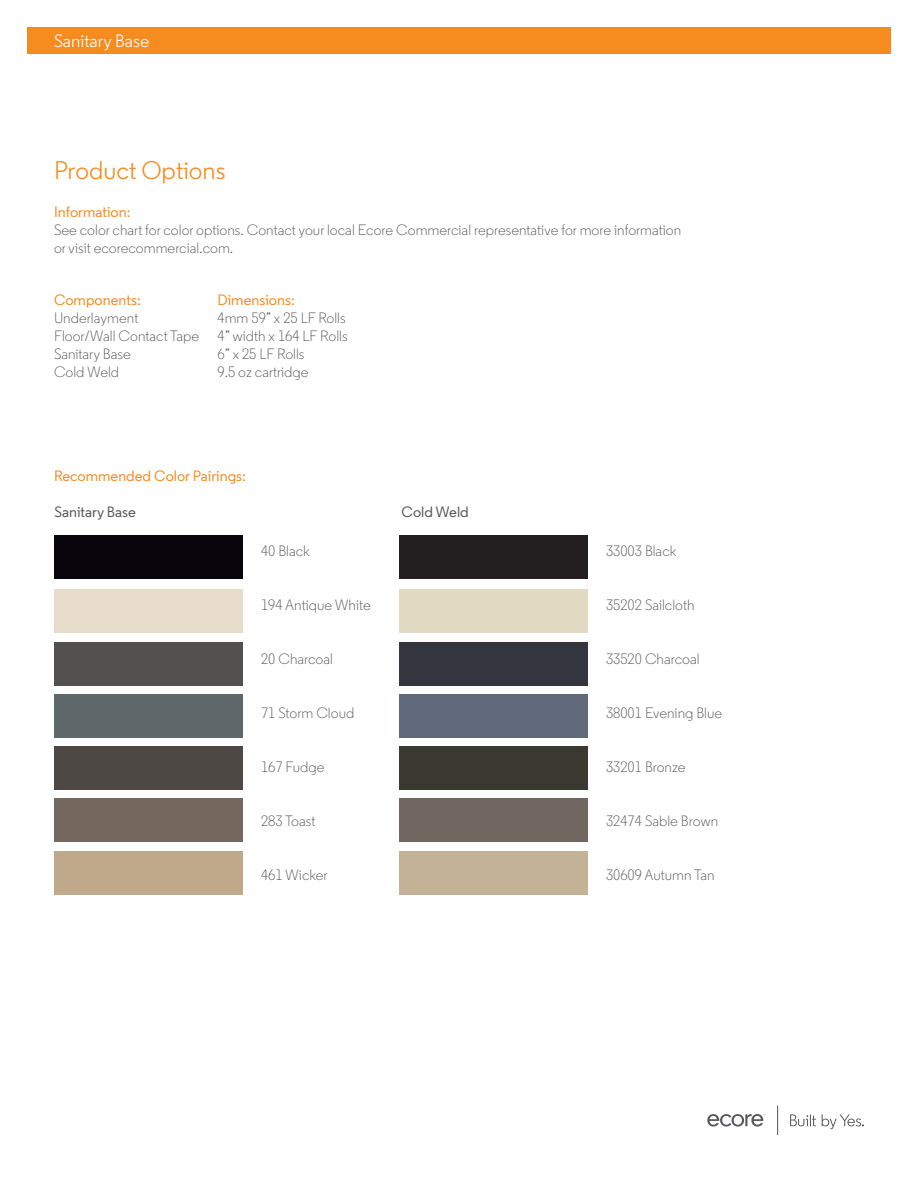
<style>
.page{position:relative;width:918px;height:1188px;background:#fff}
.page>*{position:absolute;margin:0;border:0;box-sizing:border-box;transform-origin:0 0}
.t1{font:25.5px "Regular";color:#f68b1f}
.t2{font:18px "Regular";color:#fff}
.t3{font:300 15px/18px "Regular";color:#56575a}
.t4{font:500 15px "Regular";color:#f68b1f}
.t5{font:500 15px "Regular";color:#56575a}
.s1{font-weight:500;color:#f68b1f}
</style>
<div class="page">
<div style="left:27px;top:27px;width:864px;height:27px;background:#f68b1f"></div>
<svg style="left:790px;top:1114px;width:26px;height:12px"></svg>
<svg style="left:822px;top:1114px;width:42px;height:15px"></svg>
<svg style="left:707px;top:1114px;width:58px;height:13px"></svg>
<svg style="left:777px;top:1106px;width:1px;height:29px"></svg>
<div style="left:54px;top:536px;width:189px;height:43px;background:#08060c"></div>
<div style="left:399px;top:536px;width:189px;height:43px;background:#231f20"></div>
<div style="left:54px;top:589px;width:189px;height:44px;background:#e7dcc9"></div>
<div style="left:399px;top:589px;width:189px;height:44px;background:#e3dac3"></div>
<div style="left:54px;top:642px;width:189px;height:43px;background:#52514f"></div>
<div style="left:399px;top:642px;width:189px;height:43px;background:#343740"></div>
<div style="left:54px;top:694px;width:189px;height:44px;background:#5e686b"></div>
<div style="left:399px;top:694px;width:189px;height:44px;background:#616a7b"></div>
<div style="left:54px;top:746px;width:189px;height:44px;background:#4e4845"></div>
<div style="left:399px;top:746px;width:189px;height:44px;background:#3a392f"></div>
<div style="left:54px;top:799px;width:189px;height:43px;background:#74685e"></div>
<div style="left:399px;top:799px;width:189px;height:43px;background:#726760"></div>
<div style="left:54px;top:851px;width:189px;height:44px;background:#c0a88b"></div>
<div style="left:399px;top:851px;width:189px;height:44px;background:#c3b296"></div>
<p class="t2" style="left:54px;top:29px;width:97px">Sanitary Base</p>
<p class="t1" style="left:54px;top:154px;width:173px">Product Options</p>
<p class="t4" style="left:54px;top:202px;width:78px">Information:</p>
<p class="t3" style="left:54px;top:221px;width:629px">See color chart for color options. Contact your local Ecore Commercial representative for more information or visit ecorecommercial.com.</p>
<p class="t3" style="left:54px;top:291px;width:147px"><span class="s1">Components:<br></span>Underlayment<br>Floor/Wall Contact Tape<br>Sanitary Base</p>
<p class="t3" style="left:54px;top:363px;width:67px">Cold Weld</p>
<p class="t3" style="left:218px;top:291px;width:130px"><span class="s1">Dimensions:<br></span>4mm 59” x 25 LF Rolls</p>
<p class="t3" style="left:218px;top:327px;width:132px">4” width x 164 LF Rolls</p>
<p class="t3" style="left:218px;top:345px;width:88px">6” x 25 LF Rolls</p>
<p class="t3" style="left:218px;top:363px;width:93px">9.5 oz cartridge</p>
<p class="t4" style="left:54px;top:466px;width:194px">Recommended Color Pairings:</p>
<p class="t5" style="left:55px;top:503px;width:83px">Sanitary Base</p>
<p class="t5" style="left:402px;top:503px;width:69px">Cold Weld</p>
<p class="t3" style="left:261px;top:542px;width:50px">40 Black</p>
<p class="t3" style="left:606px;top:542px;width:72px">33003 Black</p>
<p class="t3" style="left:261px;top:596px;width:111px">194 Antique White</p>
<p class="t3" style="left:606px;top:596px;width:90px">35202 Sailcloth</p>
<p class="t3" style="left:261px;top:650px;width:73px">20 Charcoal</p>
<p class="t3" style="left:606px;top:650px;width:95px">33520 Charcoal</p>
<p class="t3" style="left:261px;top:704px;width:95px">71 Storm Cloud</p>
<p class="t3" style="left:606px;top:704px;width:118px">38001 Evening Blue</p>
<p class="t3" style="left:261px;top:758px;width:65px">167 Fudge</p>
<p class="t3" style="left:606px;top:758px;width:81px">33201 Bronze</p>
<p class="t3" style="left:261px;top:812px;width:56px">283 Toast</p>
<p class="t3" style="left:606px;top:812px;width:114px">32474 Sable Brown</p>
<p class="t3" style="left:261px;top:866px;width:68px">461 Wicker</p>
<p class="t3" style="left:606px;top:866px;width:110px">30609 Autumn Tan</p>
</div>
